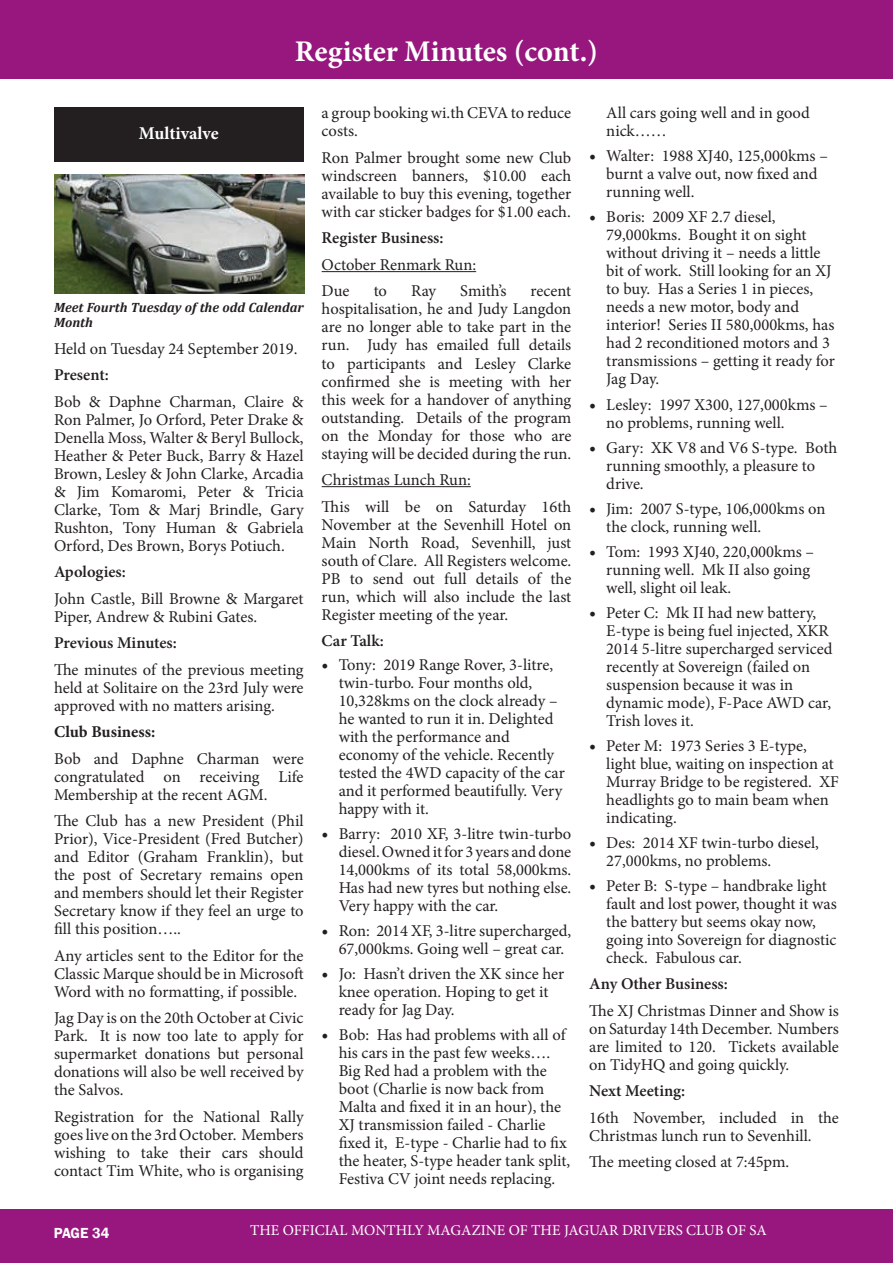
<style>
.page{position:relative;width:893px;height:1263px;background:#fff}
.page>*{position:absolute;margin:0;border:0;box-sizing:border-box;transform-origin:0 0}
.Article_Heading{font:700 30px "Minion Pro";letter-spacing:-.005em;color:#fff}
.Standard_Paragraph{font:700 18px "Minion Pro";color:#fff}
.Standard_Paragraph-2{font:16.5px/18px "Minion Pro";color:#231f20}
.Standard_Paragraph-3{font:600 16.5px "Minion Pro";color:#231f20}
.Standard_Paragraph-4{font:700 16.5px "Minion Pro";color:#231f20}
.t1{font:15px "Minion Pro";color:#fff}
.t2{font:600 15px "Franklin Gothic";letter-spacing:-.01em;color:#fff}
.Standard_Paragraph-5{font:italic 700 13.5px/15px "Cambria";color:#231f20}
.s1{font-size:18px}
</style>
<div class="page">
<div style="left:0;top:1209px;width:893px;height:54px;background:#97177e"></div>
<div style="left:0;top:0;width:893px;height:54px;background:#97177e"></div>
<div style="left:0;top:22px;width:893px;height:56px;background:#97177e"></div>
<div style="left:54px;top:107px;width:250px;height:54px;background:#231f20"></div>
<hr style="left:322px;top:271px;width:154px;height:1px;background:#231f20">
<hr style="left:322px;top:486px;width:149px;height:1px;background:#231f20">
<img style="left:55px;top:174px;width:249px;height:119px">
<p class="Article_Heading" style="left:295px;top:30px;width:305px">Register Minutes (cont.)</p>
<p class="Standard_Paragraph" style="left:139px;top:121px;width:81px">Multivalve</p>
<p class="Standard_Paragraph-5" style="left:54px;top:300px;width:251px">Meet Fourth Tuesday of the odd Calendar<br>Month</p>
<p class="Standard_Paragraph-2" style="left:54px;top:340px;width:245px">Held on Tuesday 24 September 2019.</p>
<p class="Standard_Paragraph-3" style="left:54px;top:364px;width:56px">Present:</p>
<p class="Standard_Paragraph-2" style="left:54px;top:393px;width:251px;text-align:justify">Bob &amp; Daphne Charman, Claire &amp; Ron Palmer, Jo Orford, Peter Drake &amp; Denella Moss, Walter &amp; Beryl Bullock, Heather &amp; Peter Buck, Barry &amp; Hazel Brown, Lesley &amp; John Clarke, Arcadia &amp; Jim Komaromi, Peter &amp; Tricia Clarke, Tom &amp; Marj Brindle, Gary Rushton, Tony Human &amp; Gabriela Orford, Des Brown, Borys Potiuch.</p>
<p class="Standard_Paragraph-3" style="left:54px;top:561px;width:73px">Apologies:</p>
<p class="Standard_Paragraph-2" style="left:54px;top:590px;width:251px">John Castle, Bill Browne &amp; Margaret<br>Piper, Andrew &amp; Rubini Gates.</p>
<p class="Standard_Paragraph-3" style="left:54px;top:632px;width:124px">Previous Minutes:</p>
<p class="Standard_Paragraph-2" style="left:54px;top:661px;width:251px;text-align:justify">The minutes of the previous meeting held at Solitaire on the 23rd July were approved with no matters arising.</p>
<p class="Standard_Paragraph-4" style="left:54px;top:720px;width:103px">Club Business:</p>
<p class="Standard_Paragraph-2" style="left:54px;top:750px;width:251px;text-align:justify">Bob and Daphne Charman were congratulated on receiving Life Membership at the recent AGM.</p>
<p class="Standard_Paragraph-2" style="left:54px;top:812px;width:251px;text-align:justify">The Club has a new President (Phil Prior), Vice-President (Fred Butcher) and Editor (Graham Franklin), but the post of Secretary remains open and members should let their Register Secretary know if they feel an urge to fill this position…..</p>
<p class="Standard_Paragraph-2" style="left:54px;top:947px;width:251px;text-align:justify">Any articles sent to the Editor for the Classic Marque should be in Microsoft Word with no formatting, if possible.</p>
<p class="Standard_Paragraph-2" style="left:54px;top:1009px;width:251px;text-align:justify">Jag Day is on the 20th October at Civic Park. It is now too late to apply for supermarket donations but personal donations will also be well received by the Salvos.</p>
<p class="Standard_Paragraph-2" style="left:54px;top:1108px;width:251px;text-align:justify">Registration for the National Rally goes live on the 3rd October. Members wishing to take their cars should contact Tim White, who is organising</p>
<p class="Standard_Paragraph-2" style="left:322px;top:104px;width:251px">a group booking wi.th CEVA to reduce costs.</p>
<p class="Standard_Paragraph-2" style="left:322px;top:149px;width:251px;text-align:justify">Ron Palmer brought some new Club windscreen banners, $10.00 each available to buy this evening, together with car sticker badges for $1.00 each.</p>
<p class="Standard_Paragraph-3" style="left:322px;top:227px;width:123px">Register Business:</p>
<p class="Standard_Paragraph-2" style="left:322px;top:256px;width:156px">October Renmark Run:</p>
<p class="Standard_Paragraph-2" style="left:322px;top:282px;width:29px">Due</p>
<p class="Standard_Paragraph-2" style="left:374px;top:282px;width:15px">to</p>
<p class="Standard_Paragraph-2" style="left:411px;top:282px;width:27px">Ray</p>
<p class="Standard_Paragraph-2" style="left:460px;top:282px;width:48px">Smith’s</p>
<p class="Standard_Paragraph-2" style="left:322px;top:282px;width:251px;text-align:justify;text-indent:209px">recent hospitalisation, he and Judy Langdon are no longer able to take part in the run. Judy has emailed full details to participants and Lesley Clarke confirmed she is meeting with her this week for a handover of anything outstanding. Details of the program on the Monday for those who are staying will be decided during the run.</p>
<p class="Standard_Paragraph-2" style="left:322px;top:471px;width:151px">Christmas Lunch Run:</p>
<p class="Standard_Paragraph-2" style="left:322px;top:497px;width:251px;text-align:justify">This will be on Saturday 16th November at the Sevenhill Hotel on Main North Road, Sevenhill, just south of Clare. All Registers welcome.<br>PB to send out full details of the run, which will also include the last Register meeting of the year.</p>
<p class="Standard_Paragraph-3" style="left:322px;top:629px;width:64px">Car Talk:</p>
<p class="Standard_Paragraph-2" style="left:339px;top:655px;width:228px;text-indent:-17px"><span class="s1">•</span> Tony: 2019 Range Rover, 3-litre, twin-turbo. Four months old,<br>10,328kms on the clock already – he wanted to run it in. Delighted with the performance and economy of the vehicle. Recently tested the 4WD capacity of the car and it performed beautifully. Very happy with it.</p>
<p class="Standard_Paragraph-2" style="left:339px;top:824px;width:234px;text-align:justify;text-indent:-17px"><span class="s1">•</span> Barry: 2010 XF, 3-litre twin-turbo diesel. Owned it for 3 years and done 14,000kms of its total 58,000kms.<br>Has had new tyres but nothing else.<br>Very happy with the car.</p>
<p class="Standard_Paragraph-2" style="left:339px;top:921px;width:234px;text-indent:-17px"><span class="s1">•</span> Ron: 2014 XF, 3-litre supercharged,<br>67,000kms. Going well – great car.</p>
<p class="Standard_Paragraph-2" style="left:339px;top:964px;width:227px;text-indent:-17px"><span class="s1">•</span> Jo: Hasn’t driven the XK since her knee operation. Hoping to get it ready for Jag Day.</p>
<p class="Standard_Paragraph-2" style="left:339px;top:1025px;width:233px;text-indent:-17px"><span class="s1">•</span> Bob: Has had problems with all of his cars in the past few weeks….<br>Big Red had a problem with the boot (Charlie is now back from<br>Malta and fixed it in an hour), the<br>XJ transmission failed - Charlie fixed it, E-type - Charlie had to fix the heater, S-type header tank split,<br>Festiva CV joint needs replacing.</p>
<p class="Standard_Paragraph-2" style="left:606px;top:104px;width:205px">All cars going well and in good nick……</p>
<p class="Standard_Paragraph-2" style="left:606px;top:147px;width:223px;text-indent:-17px"><span class="s1">•</span> Walter: 1988 XJ40, 125,000kms – burnt a valve out, now fixed and running well.</p>
<p class="Standard_Paragraph-2" style="left:606px;top:208px;width:230px;text-indent:-17px"><span class="s1">•</span> Boris: 2009 XF 2.7 diesel,<br>79,000kms. Bought it on sight without driving it – needs a little bit of work. Still looking for an XJ to buy. Has a Series 1 in pieces, needs a new motor, body and interior! Series II 580,000kms, has had 2 reconditioned motors and 3 transmissions – getting it ready for<br>Jag Day.</p>
<p class="Standard_Paragraph-2" style="left:606px;top:395px;width:223px;text-indent:-17px"><span class="s1">•</span> Lesley: 1997 X300, 127,000kms – no problems, running well.</p>
<p class="Standard_Paragraph-2" style="left:606px;top:438px;width:233px;text-indent:-17px"><span class="s1">•</span> Gary: XK V8 and V6 S-type. Both running smoothly, a pleasure to drive.</p>
<p class="Standard_Paragraph-2" style="left:606px;top:499px;width:221px;text-indent:-17px"><span class="s1">•</span> Jim: 2007 S-type, 106,000kms on the clock, running well.</p>
<p class="Standard_Paragraph-2" style="left:606px;top:542px;width:209px;text-indent:-17px"><span class="s1">•</span> Tom: 1993 XJ40, 220,000kms – running well. Mk II also going well, slight oil leak.</p>
<p class="Standard_Paragraph-2" style="left:606px;top:603px;width:228px;text-indent:-17px"><span class="s1">•</span> Peter C: Mk II had new battery,<br>E-type is being fuel injected, XKR<br>2014 5-litre supercharged serviced recently at Sovereign (failed on suspension because it was in dynamic mode), F-Pace AWD car,<br>Trish loves it.</p>
<p class="Standard_Paragraph-2" style="left:606px;top:736px;width:234px;text-indent:-17px"><span class="s1">•</span> Peter M: 1973 Series 3 E-type, light blue, waiting on inspection at<br>Murray Bridge to be registered. XF headlights go to main beam when indicating.</p>
<p class="Standard_Paragraph-2" style="left:606px;top:833px;width:214px;text-indent:-17px"><span class="s1">•</span> Des: 2014 XF twin-turbo diesel,<br>27,000kms, no problems.</p>
<p class="Standard_Paragraph-2" style="left:606px;top:876px;width:232px;text-indent:-17px"><span class="s1">•</span> Peter B: S-type – handbrake light fault and lost power, thought it was the battery but seems okay now, going into Sovereign for diagnostic check. Fabulous car.</p>
<p class="Standard_Paragraph-3" style="left:589px;top:972px;width:140px">Any Other Business:</p>
<p class="Standard_Paragraph-2" style="left:589px;top:1001px;width:251px;text-align:justify">The XJ Christmas Dinner and Show is on Saturday 14th December. Numbers are limited to 120. Tickets available on TidyHQ and going quickly.</p>
<p class="Standard_Paragraph-3" style="left:589px;top:1079px;width:97px">Next Meeting:</p>
<p class="Standard_Paragraph-2" style="left:589px;top:1108px;width:251px">16th November, included in the<br>Christmas lunch run to Sevenhill.</p>
<p class="Standard_Paragraph-2" style="left:589px;top:1153px;width:201px">The meeting closed at 7:45pm.</p>
<p class="t2" style="left:54px;top:1224px;width:57px">PAGE 34</p>
<p class="t1" style="left:250px;top:1220px;width:518px">THE OFFICIAL MONTHLY MAGAZINE OF THE JAGUAR DRIVERS CLUB OF SA</p>
</div>
